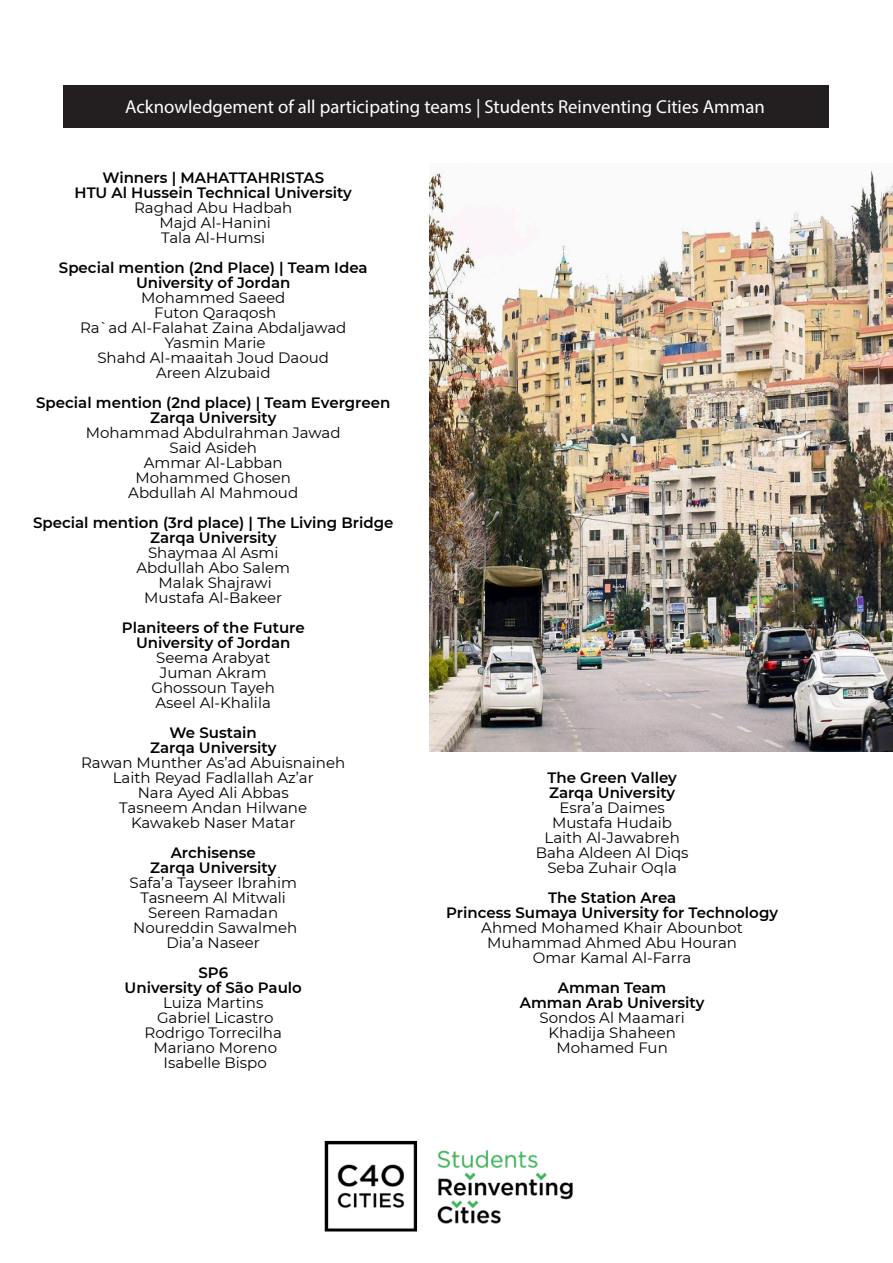
<style>
.page{position:relative;width:893px;height:1263px;background:#fff}
.page>*{position:absolute;margin:0;border:0;box-sizing:border-box;transform-origin:0 0}
.t1{font:18.75px "Myriad Pro";color:#fff}
.t2{font:15px "Montserrat";color:#000}
.t3{font:600 15px "Montserrat";color:#000}
</style>
<div class="page">
<div style="left:63px;top:85px;width:766px;height:43px;background:#231f20"></div>
<img style="left:324px;top:1140px;width:249px;height:92px">
<img style="left:430px;top:170px;width:463px;height:582px">
<p class="t1" style="left:125px;top:95px;width:641px">Acknowledgement of all participating teams | Students Reinventing Cities Amman</p>
<p class="t3" style="left:102px;top:167px;width:223px">Winners | MAHATTAHRISTAS</p>
<p class="t3" style="left:75px;top:182px;width:279px">HTU Al Hussein Technical University</p>
<p class="t2" style="left:134px;top:198px;width:160px">Raghad Abu Hadbah</p>
<p class="t2" style="left:160px;top:213px;width:113px">Majd Al-Hanini</p>
<p class="t2" style="left:161px;top:228px;width:105px">Tala Al-Humsi</p>
<p class="t3" style="left:59px;top:257px;width:310px">Special mention (2nd Place) | Team Idea</p>
<p class="t3" style="left:136px;top:272px;width:156px">University of Jordan</p>
<p class="t2" style="left:141px;top:288px;width:146px">Mohammed Saeed</p>
<p class="t2" style="left:154px;top:303px;width:123px">Futon Qaraqosh</p>
<p class="t2" style="left:80px;top:318px;width:268px">Ra`ad Al-Falahat Zaina Abdaljawad</p>
<p class="t2" style="left:165px;top:333px;width:102px">Yasmin Marie</p>
<p class="t2" style="left:97px;top:348px;width:233px">Shahd Al-maaitah Joud Daoud</p>
<p class="t2" style="left:156px;top:363px;width:116px">Areen Alzubaid</p>
<p class="t3" style="left:36px;top:392px;width:356px">Special mention (2nd place) | Team Evergreen</p>
<p class="t3" style="left:150px;top:407px;width:128px">Zarqa University</p>
<p class="t2" style="left:86px;top:423px;width:256px">Mohammad Abdulrahman Jawad</p>
<p class="t2" style="left:169px;top:438px;width:89px">Said Asideh</p>
<p class="t2" style="left:144px;top:453px;width:140px">Ammar Al-Labban</p>
<p class="t2" style="left:136px;top:468px;width:157px">Mohammed Ghosen</p>
<p class="t2" style="left:128px;top:483px;width:171px">Abdullah Al Mahmoud</p>
<p class="t3" style="left:33px;top:512px;width:362px">Special mention (3rd place) | The Living Bridge</p>
<p class="t3" style="left:150px;top:527px;width:128px">Zarqa University</p>
<p class="t2" style="left:148px;top:543px;width:132px">Shaymaa Al Asmi</p>
<p class="t2" style="left:136px;top:558px;width:155px">Abdullah Abo Salem</p>
<p class="t2" style="left:159px;top:573px;width:115px">Malak Shajrawi</p>
<p class="t2" style="left:144px;top:588px;width:139px">Mustafa Al-Bakeer</p>
<p class="t3" style="left:122px;top:617px;width:184px">Planiteers of the Future</p>
<p class="t3" style="left:136px;top:632px;width:156px">University of Jordan</p>
<p class="t2" style="left:156px;top:648px;width:116px">Seema Arabyat</p>
<p class="t2" style="left:160px;top:663px;width:108px">Juman Akram</p>
<p class="t2" style="left:152px;top:678px;width:125px">Ghossoun Tayeh</p>
<p class="t2" style="left:156px;top:693px;width:117px">Aseel Al-Khalila</p>
<p class="t3" style="left:170px;top:722px;width:89px">We Sustain</p>
<p class="t3" style="left:150px;top:737px;width:128px">Zarqa University</p>
<p class="t2" style="left:81px;top:753px;width:266px">Rawan Munther As’ad Abuisnaineh</p>
<p class="t2" style="left:113px;top:768px;width:202px">Laith Reyad Fadlallah Az’ar</p>
<p class="t2" style="left:138px;top:783px;width:153px">Nara Ayed Ali Abbas</p>
<p class="t2" style="left:119px;top:798px;width:189px">Tasneem Andan Hilwane</p>
<p class="t2" style="left:131px;top:813px;width:166px">Kawakeb Naser Matar</p>
<p class="t3" style="left:171px;top:842px;width:87px">Archisense</p>
<p class="t3" style="left:150px;top:857px;width:128px">Zarqa University</p>
<p class="t2" style="left:130px;top:873px;width:169px">Safa’a Tayseer Ibrahim</p>
<p class="t2" style="left:141px;top:888px;width:147px">Tasneem Al Mitwali</p>
<p class="t2" style="left:148px;top:903px;width:131px">Sereen Ramadan</p>
<p class="t2" style="left:133px;top:918px;width:165px">Noureddin Sawalmeh</p>
<p class="t2" style="left:167px;top:933px;width:95px">Dia’a Naseer</p>
<p class="t3" style="left:198px;top:962px;width:31px">SP6</p>
<p class="t3" style="left:125px;top:977px;width:179px">University of São Paulo</p>
<p class="t2" style="left:163px;top:993px;width:102px">Luiza Martins</p>
<p class="t2" style="left:157px;top:1008px;width:118px">Gabriel Licastro</p>
<p class="t2" style="left:145px;top:1023px;width:139px">Rodrigo Torrecilha</p>
<p class="t2" style="left:153px;top:1038px;width:125px">Mariano Moreno</p>
<p class="t2" style="left:164px;top:1053px;width:105px">Isabelle Bispo</p>
<p class="t3" style="left:547px;top:767px;width:131px">The Green Valley</p>
<p class="t3" style="left:549px;top:782px;width:128px">Zarqa University</p>
<p class="t2" style="left:559px;top:798px;width:107px">Esra’a Daimes</p>
<p class="t2" style="left:552px;top:813px;width:121px">Mustafa Hudaib</p>
<p class="t2" style="left:544px;top:828px;width:137px">Laith Al-Jawabreh</p>
<p class="t2" style="left:536px;top:843px;width:154px">Baha Aldeen Al Diqs</p>
<p class="t2" style="left:547px;top:858px;width:131px">Seba Zuhair Oqla</p>
<p class="t3" style="left:548px;top:887px;width:130px">The Station Area</p>
<p class="t3" style="left:446px;top:902px;width:333px">Princess Sumaya University for Technology</p>
<p class="t2" style="left:481px;top:918px;width:263px">Ahmed Mohamed Khair Abounbot</p>
<p class="t2" style="left:487px;top:933px;width:251px">Muhammad Ahmed Abu Houran</p>
<p class="t2" style="left:533px;top:948px;width:160px">Omar Kamal Al-Farra</p>
<p class="t3" style="left:558px;top:977px;width:110px">Amman Team</p>
<p class="t3" style="left:520px;top:992px;width:186px">Amman Arab University</p>
<p class="t2" style="left:540px;top:1008px;width:147px">Sondos Al Maamari</p>
<p class="t2" style="left:548px;top:1023px;width:129px">Khadija Shaheen</p>
<p class="t2" style="left:556px;top:1038px;width:113px">Mohamed Fun</p>
</div>
